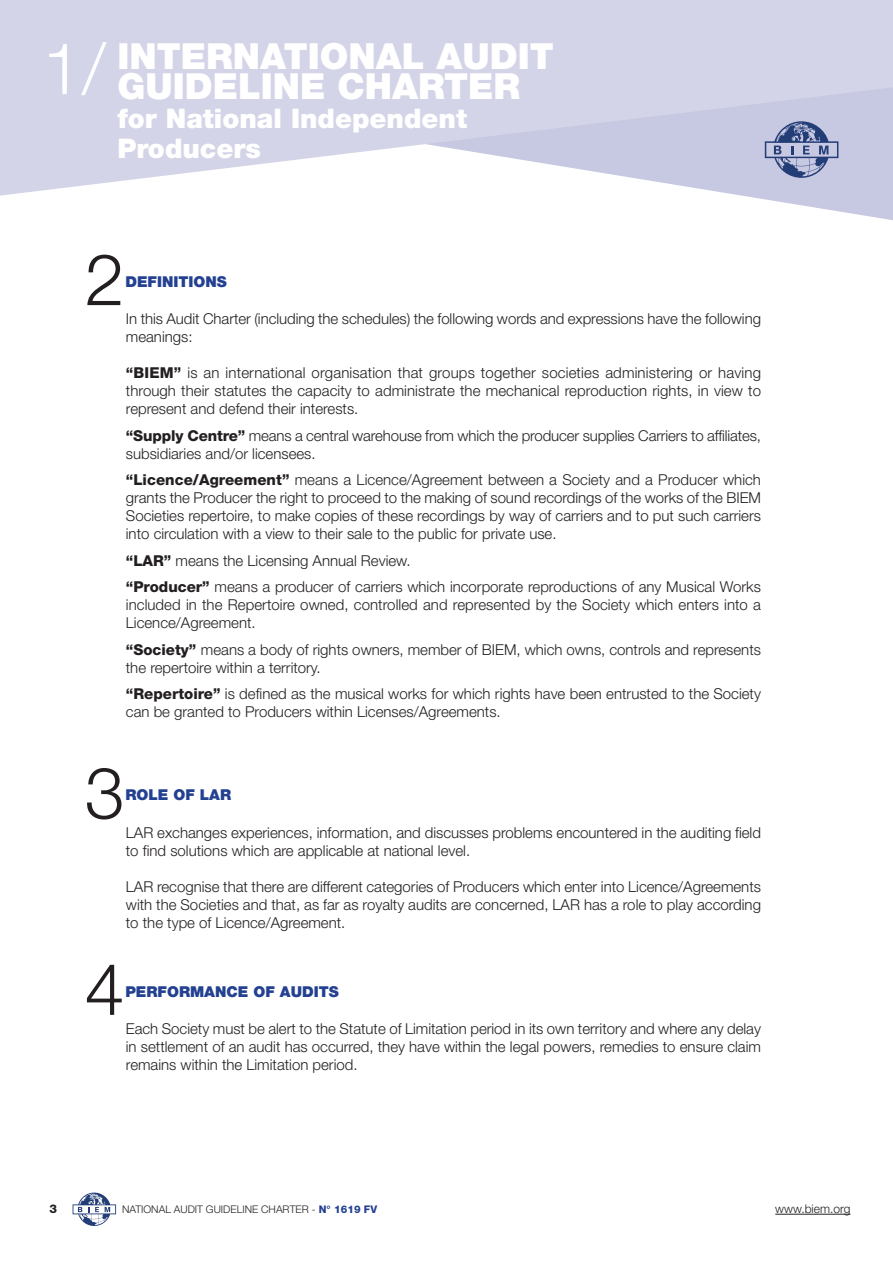
<style>
.page{position:relative;width:893px;height:1263px;background:#fff}
.page>*{position:absolute;margin:0;border:0;box-sizing:border-box;transform-origin:0 0}
.t1{font:300 71.55px "Helvetica Neue";color:#231f20}
.t2{font:300 71.55px "Helvetica Neue";color:#fff}
.t3{font:900 36px/29.7px "Helvetica Neue";color:#fff}
.t4{font:900 27px/29.7px "Helvetica Neue";color:#fff}
.t5{font:300 15px/18px "Helvetica Neue";color:#231f20}
.t6{font:900 15px "Helvetica Neue";color:#234091}
.t7{font:300 12px "Helvetica Neue";color:#231f20}
.t8{font:800 12px "Helvetica Neue";color:#231f20}
.t9{font:300 10.5px "Helvetica Neue";color:#231f20}
.s1{font-weight:800}
.s2{font-weight:800;color:#234091}
</style>
<div class="page">
<hr style="left:775px;top:1214px;width:75px;height:1px;background:#231f20">
<svg style="left:73px;top:1192px;width:43px;height:34px"></svg>
<svg style="left:745px;top:196px;width:148px;height:24px"></svg>
<svg style="left:0;top:0;width:893px;height:196px;background:#d6d7e9"></svg>
<svg style="left:765px;top:121px;width:73px;height:57px;background:#9099bd"></svg>
<h1 class="t2" style="left:42px;top:43px;width:65px">1/</h1>
<h2 class="t3" style="left:117px;top:44px;width:438px">INTERNATIONAL AUDIT<br>GUIDELINE CHARTER</h2>
<h3 class="t4" style="left:117px;top:106px;width:351px">for National Independent<br>Producers</h3>
<h1 class="t1" style="left:85px;top:254px;width:41px">2</h1>
<p class="t6" style="left:125px;top:276px;width:103px">DEFINITIONS</p>
<p class="t5" style="left:126px;top:311px;width:637px">In this Audit Charter (including the schedules) the following words and expressions have the following meanings:</p>
<p class="t5" style="left:126px;top:365px;width:637px;text-align:justify"><span class="s1">“BIEM”</span> is an international organisation that groups together societies administering or having through their statutes the capacity to administrate the mechanical reproduction rights, in view to represent and defend their interests.</p>
<p class="t5" style="left:126px;top:428px;width:637px"><span class="s1">“Supply Centre”</span> means a central warehouse from which the producer supplies Carriers to affiliates, subsidiaries and/or licensees.</p>
<p class="t5" style="left:126px;top:472px;width:637px;text-align:justify"><span class="s1">“Licence/Agreement”</span> means a Licence/Agreement between a Society and a Producer which grants the Producer the right to proceed to the making of sound recordings of the works of the BIEM Societies repertoire, to make copies of these recordings by way of carriers and to put such carriers into circulation with a view to their sale to the public for private use.</p>
<p class="t5" style="left:126px;top:549px;width:637px;line-height:26.5px"><span class="s1">“LAR”</span> means the Licensing Annual Review.<br><span class="s1">“Producer”</span> means a producer of carriers which incorporate reproductions of any Musical Works</p>
<p class="t5" style="left:126px;top:597px;width:637px">included in the Repertoire owned, controlled and represented by the Society which enters into a<br>Licence/Agreement.</p>
<p class="t5" style="left:126px;top:642px;width:637px"><span class="s1">“Society”</span> means a body of rights owners, member of BIEM, which owns, controls and represents the repertoire within a territory.</p>
<p class="t5" style="left:126px;top:686px;width:637px"><span class="s1">“Repertoire”</span> is defined as the musical works for which rights have been entrusted to the Society can be granted to Producers within Licenses/Agreements.</p>
<h1 class="t1" style="left:85px;top:767px;width:41px">3</h1>
<p class="t6" style="left:125px;top:789px;width:107px">ROLE OF LAR</p>
<p class="t5" style="left:126px;top:825px;width:637px">LAR exchanges experiences, information, and discusses problems encountered in the auditing field to find solutions which are applicable at national level.</p>
<p class="t5" style="left:126px;top:879px;width:637px;text-align:justify">LAR recognise that there are different categories of Producers which enter into Licence/Agreements with the Societies and that, as far as royalty audits are concerned, LAR has a role to play according to the type of Licence/Agreement.</p>
<h1 class="t1" style="left:85px;top:964px;width:41px">4</h1>
<p class="t6" style="left:125px;top:986px;width:215px">PERFORMANCE OF AUDITS</p>
<p class="t5" style="left:126px;top:1021px;width:637px;text-align:justify">Each Society must be alert to the Statute of Limitation period in its own territory and where any delay in settlement of an audit has occurred, they have within the legal powers, remedies to ensure claim remains within the Limitation period.</p>
<p class="t8" style="left:49px;top:1205px;width:9px">3</p>
<p class="t9" style="left:122px;top:1206px;width:257px">NATIONAL AUDIT GUIDELINE CHARTER - <span class="s2">N° 1619 FV</span></p>
<p class="t7" style="left:775px;top:1204px;width:77px">www.biem.org</p>
</div>
